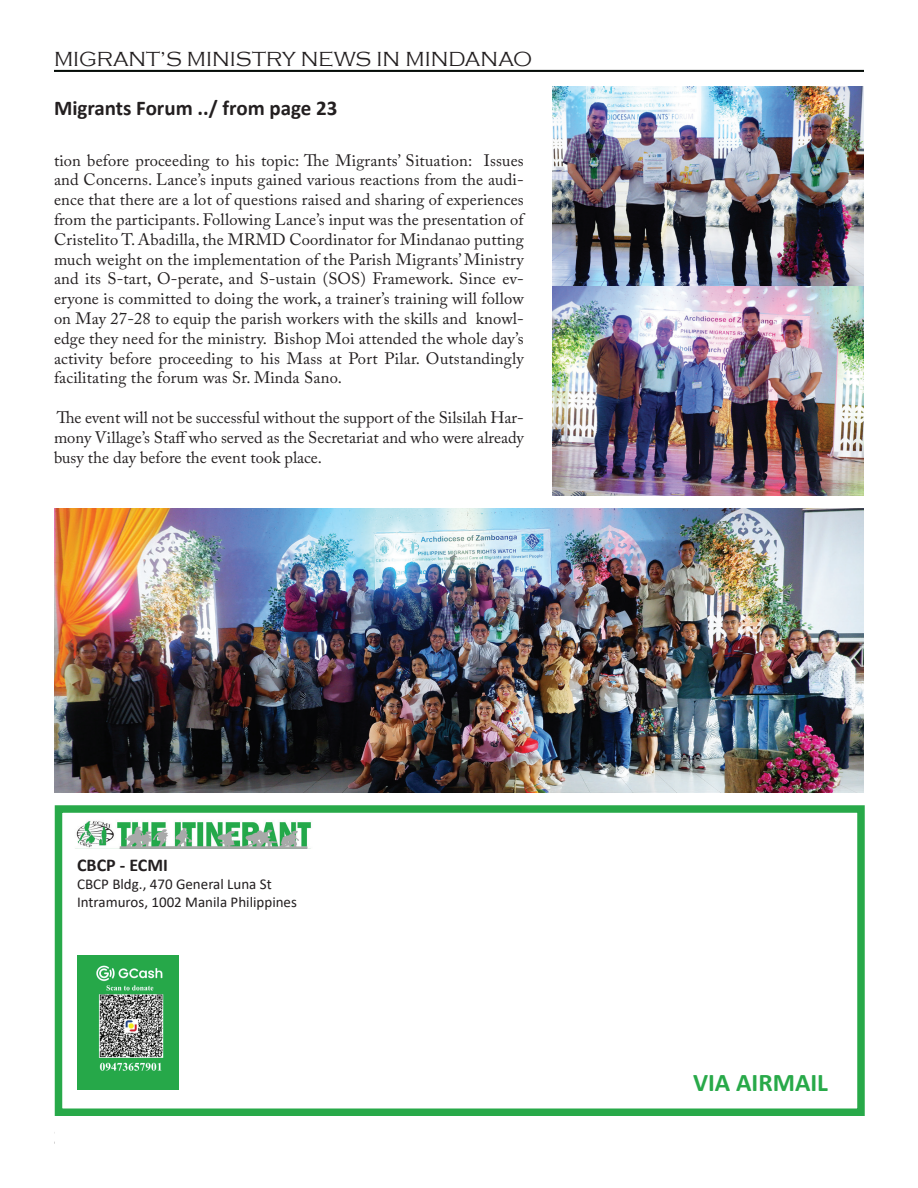
<style>
.page{position:relative;width:918px;height:1188px;background:#fff}
.page>*{position:absolute;margin:0;border:0;box-sizing:border-box;transform-origin:0 0}
.t1{font:700 25.5px "Calibri";color:#28a949}
.t2{font:300 21px "Copperplate Gothic";color:#231f20}
.t3{font:700 21px "Calibri";color:#231f20}
.t4{font:700 18px "Calibri";color:#231f20}
.t5{font:16.5px/19.8px "Adobe Caslon Pro";letter-spacing:.005em;color:#231f20;text-align:justify}
.t6{font:15px/18px "Calibri";color:#231f20}
</style>
<div class="page">
<hr style="left:54px;top:70px;width:810px;height:1px;background:#050706">
<hr style="left:54px;top:71px;width:810px;height:1px;background:#050706">
<div style="left:55px;top:805px;width:810px;height:311px;background:#fff;border:8px solid #28a949"></div>
<img style="left:75px;top:821px;width:236px;height:28px">
<img style="left:78px;top:956px;width:100px;height:133px">
<img style="left:54px;top:508px;width:810px;height:285px">
<img style="left:552px;top:87px;width:312px;height:409px">
<p class="t2" style="left:54px;top:48px;width:480px">MIGRANT’S MINISTRY NEWS IN MINDANAO</p>
<p class="t3" style="left:54px;top:93px;width:285px">Migrants Forum ../ from page 23</p>
<p class="t5" style="left:54px;top:150px;width:471px">tion before proceeding to his topic: The Migrants’ Situation: Issues and Concerns. Lance’s inputs gained various reactions from the audi&shy;ence that there are a lot of questions raised and sharing of experiences from the participants. Following Lance’s input was the presentation of Cristelito T. Abadilla, the MRMD Coordinator for Mindanao putting much weight on the implementation of the Parish Migrants’ Ministry and its S-tart, O-perate, and S-ustain (SOS) Framework. Since ev&shy;eryone is committed to doing the work, a trainer’s training will follow on May 27-28 to equip the parish workers with the skills and knowl&shy;edge they need for the ministry. Bishop Moi attended the whole day’s activity before proceeding to his Mass at Port Pilar. Outstandingly facilitating the forum was Sr. Minda Sano.</p>
<p class="t5" style="left:54px;top:408px;width:471px">The event will not be successful without the support of the Silsilah Har&shy;mony Village’s Staff who served as the Secretariat and who were already busy the day before the event took place.</p>
<p class="t4" style="left:77px;top:852px;width:92px">CBCP - ECMI</p>
<p class="t6" style="left:77px;top:875px;width:221px">CBCP Bldg., 470 General Luna St<br>Intramuros, 1002 Manila Philippines</p>
<h1 class="t1" style="left:693px;top:1064px;width:137px">VIA AIRMAIL</h1>
</div>
